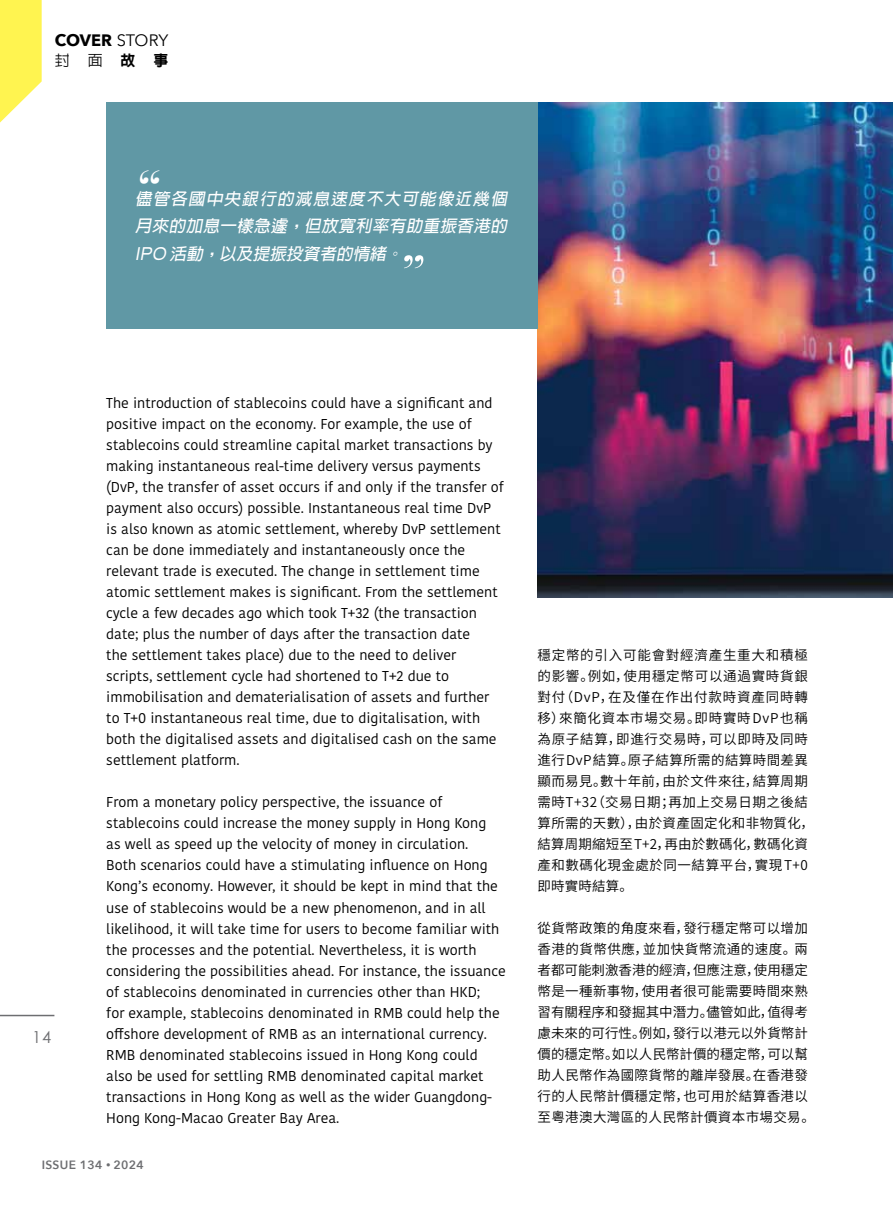
<style>
.page{position:relative;width:893px;height:1212px;background:#fff}
.page>*{position:absolute;margin:0;border:0;box-sizing:border-box;transform-origin:0 0}
.t1{font:italic 700 45px "Bodoni Svty Two ITCTT";color:#fff}
.t2{font:italic 700 16.5px/27.3px "AR Hei B5";color:#fff;text-align:justify}
.t3{font:700 16.5px "Avenir Next";letter-spacing:-.005em;color:#000}
.t4{font:16.5px "Century Gothic";color:#6d6e71}
.t5{font:500 15px "AR Hei B5";color:#000}
.t6{font:14.25px/21px "Kohinoor Bangla";color:#000}
.t7{font:13.5px/21px "Source Han Sans CN";letter-spacing:.03em;color:#000}
.t8{font:600 12px "Avenir Next";letter-spacing:.03em;color:#6d6e71}
.s1{font-weight:400}
.s2{font-weight:800}
.s3{font-family:"AR Gothic 1"}
.s4{font-size:9px}
</style>
<div class="page">
<hr style="left:0;top:1015px;width:54px;height:1px;background:#6d6e71">
<svg style="left:0;top:0;width:42px;height:123px"></svg>
<img style="left:538px;top:102px;width:355px;height:495px">
<div style="left:106px;top:102px;width:432px;height:227px;background:#6098a5"></div>
<svg style="left:404px;top:255px;width:20px;height:13px"></svg>
<p class="t3" style="left:55px;top:26px;width:115px">COVER <span class="s1">STORY</span></p>
<p class="t5" style="left:55px;top:53px;width:115px">封面<span class="s2">故事</span></p>
<h1 class="t1" style="left:133px;top:149px;width:39px">“</h1>
<p class="t2" style="left:135px;top:185px;width:376px">儘管各國中央銀行的減息速度不大可能像近幾個月來的加息一樣急遽，但放寬利率有助重振香港的<span class="s3">IPO</span> 活動，以及提振投資者的情緒。</p>
<p class="t4" style="left:32px;top:1027px;width:21px">14</p>
<p class="t6" style="left:106px;top:392px;width:399px">The introduction of stablecoins could have a significant and positive impact on the economy. For example, the use of stablecoins could streamline capital market transactions by making instantaneous real-time delivery versus payments (DvP, the transfer of asset occurs if and only if the transfer of payment also occurs) possible. Instantaneous real time DvP is also known as atomic settlement, whereby DvP settlement can be done immediately and instantaneously once the relevant trade is executed. The change in settlement time atomic settlement makes is significant. From the settlement cycle a few decades ago which took T+32 (the transaction date; plus the number of days after the transaction date<br>the settlement takes place) due to the need to deliver scripts, settlement cycle had shortened to T+2 due to immobilisation and dematerialisation of assets and further to T+0 instantaneous real time, due to digitalisation, with both the digitalised assets and digitalised cash on the same settlement platform.</p>
<p class="t6" style="left:106px;top:792px;width:401px">From a monetary policy perspective, the issuance of stablecoins could increase the money supply in Hong Kong<br>as well as speed up the velocity of money in circulation.<br>Both scenarios could have a stimulating influence on Hong Kong’s economy. However, it should be kept in mind that the use of stablecoins would be a new phenomenon, and in all likelihood, it will take time for users to become familiar with the processes and the potential. Nevertheless, it is worth considering the possibilities ahead. For instance, the issuance of stablecoins denominated in currencies other than HKD;<br>for example, stablecoins denominated in RMB could help the offshore development of RMB as an international currency.<br>RMB denominated stablecoins issued in Hong Kong could also be used for settling RMB denominated capital market transactions in Hong Kong as well as the wider Guangdong-Hong Kong-Macao Greater Bay Area.</p>
<p class="t8" style="left:42px;top:1154px;width:104px">ISSUE 134 <span class="s4">•</span> 2024</p>
<p class="t7" style="left:537px;top:645px;width:278px">穩定幣的引入可能會對經濟產生重大和積極的影響。例如，使用穩定幣可以通過實時貨銀對付（DvP，在及僅在作出付款時資產同時轉移）來簡化資本市場交易。即時實時DvP也稱為原子結算，即進行交易時，可以即時及同時進行DvP結算。原子結算所需的結算時間差異顯而易見。數十年前，由於文件來往，結算周期需時T+32（交易日期；再加上交易日期之後結算所需的天數），由於資產固定化和非物質化，結算周期縮短至T+2，再由於數碼化，數碼化資產和數碼化現金處於同一結算平台，實現T+0即時實時結算。</p>
<p class="t7" style="left:537px;top:918px;width:279px">從貨幣政策的角度來看，發行穩定幣可以增加香港的貨幣供應，並加快貨幣流通的速度。兩者都可能刺激香港的經濟，但應注意，使用穩定幣是一種新事物，使用者很可能需要時間來熟習有關程序和發掘其中潛力。儘管如此，值得考慮未來的可行性。例如，發行以港元以外貨幣計價的穩定幣。如以人民幣計價的穩定幣，可以幫助人民幣作為國際貨幣的離岸發展。在香港發行的人民幣計價穩定幣，也可用於結算香港以至粵港澳大灣區的人民幣計價資本市場交易。</p>
</div>
